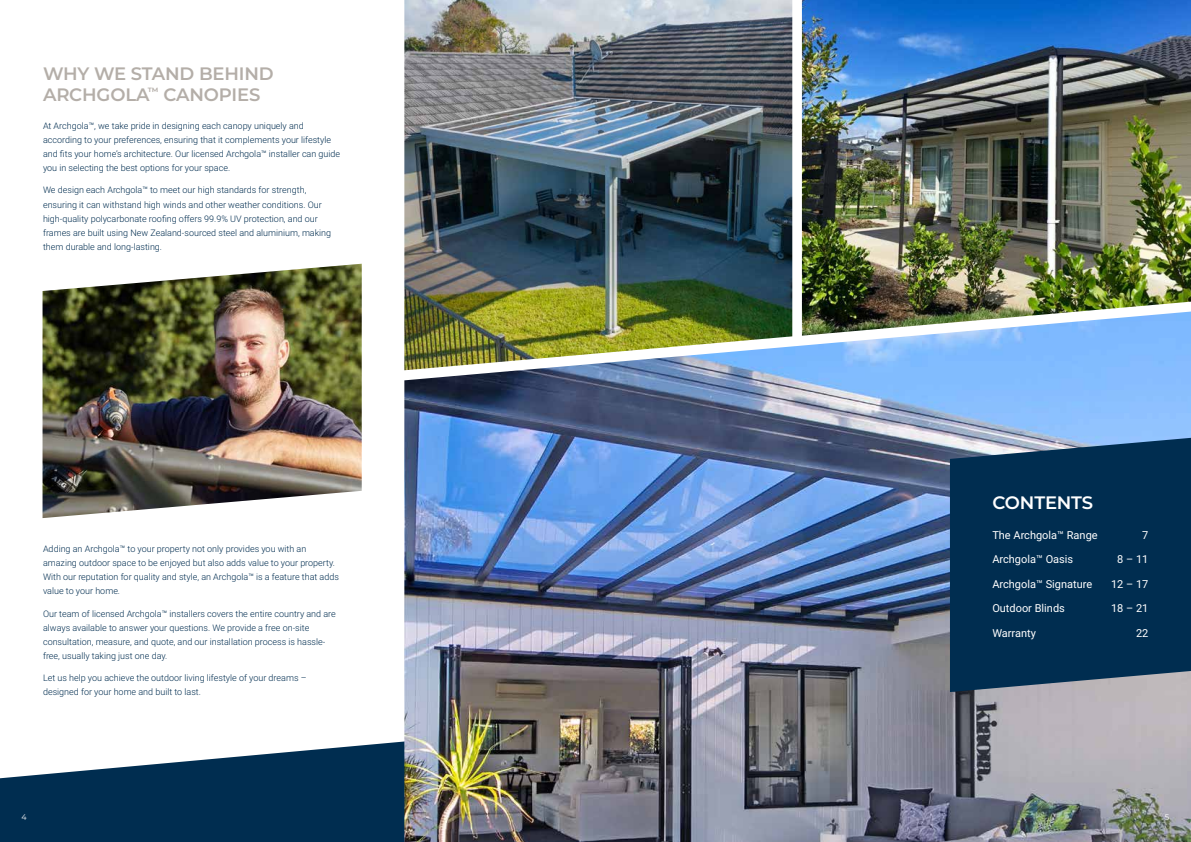
<style>
.page{position:relative;width:1191px;height:842px;background:#fff}
.page>*{position:absolute;margin:0;border:0;box-sizing:border-box;transform-origin:0 0}
.t1{font:600 18px/21px "Montserrat";letter-spacing:-.01em;color:#b4aea8}
.t2{font:600 18px "Montserrat";letter-spacing:-.01em;color:#fff}
.t3{font:11px "Roboto";color:#fff}
.t4{font:300 9px/14px "Roboto";color:#002d50}
.t5{font:7.9px "Montserrat";color:#fff}
</style>
<div class="page">
<svg style="left:0;top:741px;width:404px;height:101px;fill:#002d50"></svg>
<img style="left:404px;top:312px;width:787px;height:530px">
<img style="left:404px;top:0;width:388px;height:370px">
<img style="left:802px;top:0;width:389px;height:336px">
<img style="left:43px;top:264px;width:319px;height:254px">
<svg style="left:950px;top:438px;width:241px;height:254px;background:#0e3859"></svg>
<h1 class="t1" style="left:43px;top:62px;width:232px">WHY WE STAND BEHIND<br>ARCHGOLA<sup>™</sup> CANOPIES</h1>
<p class="t4" style="left:43px;top:118px;width:299px">At Archgola™, we take pride in designing each canopy uniquely and according to your preferences, ensuring that it complements your lifestyle and fits your home’s architecture. Our licensed Archgola™ installer can guide you in selecting the best options for your space.</p>
<p class="t4" style="left:43px;top:183px;width:290px">We design each Archgola™ to meet our high standards for strength, ensuring it can withstand high winds and other weather conditions. Our high-quality polycarbonate roofing offers 99.9% UV protection, and our frames are built using New Zealand-sourced steel and aluminium, making them durable and long-lasting.</p>
<p class="t4" style="left:43px;top:541px;width:297px">Adding an Archgola™ to your property not only provides you with an amazing outdoor space to be enjoyed but also adds value to your property.<br>With our reputation for quality and style, an Archgola™ is a feature that adds value to your home.</p>
<p class="t4" style="left:43px;top:606px;width:294px">Our team of licensed Archgola™ installers covers the entire country and are always available to answer your questions. We provide a free on-site consultation, measure, and quote, and our installation process is hassle&shy;free, usually taking just one day.</p>
<p class="t4" style="left:43px;top:670px;width:265px">Let us help you achieve the outdoor living lifestyle of your dreams – designed for your home and built to last.</p>
<h1 class="t2" style="left:992px;top:489px;width:102px">CONTENTS</h1>
<p class="t3" style="left:992px;top:527px;width:107px">The Archgola™ Range</p>
<p class="t3" style="left:1142px;top:527px;width:8px">7</p>
<p class="t3" style="left:992px;top:552px;width:82px">Archgola™ Oasis</p>
<p class="t3" style="left:1117px;top:552px;width:33px">8 – 11</p>
<p class="t3" style="left:992px;top:576px;width:101px">Archgola™ Signature</p>
<p class="t3" style="left:1111px;top:576px;width:39px">12 – 17</p>
<p class="t3" style="left:992px;top:601px;width:74px">Outdoor Blinds</p>
<p class="t3" style="left:1111px;top:601px;width:39px">18 – 21</p>
<p class="t3" style="left:992px;top:625px;width:45px">Warranty</p>
<p class="t3" style="left:1136px;top:625px;width:14px">22</p>
<p class="t5" style="left:22px;top:811px;width:7px">4</p>
<p class="t5" style="left:1164px;top:811px;width:6px">5</p>
</div>
